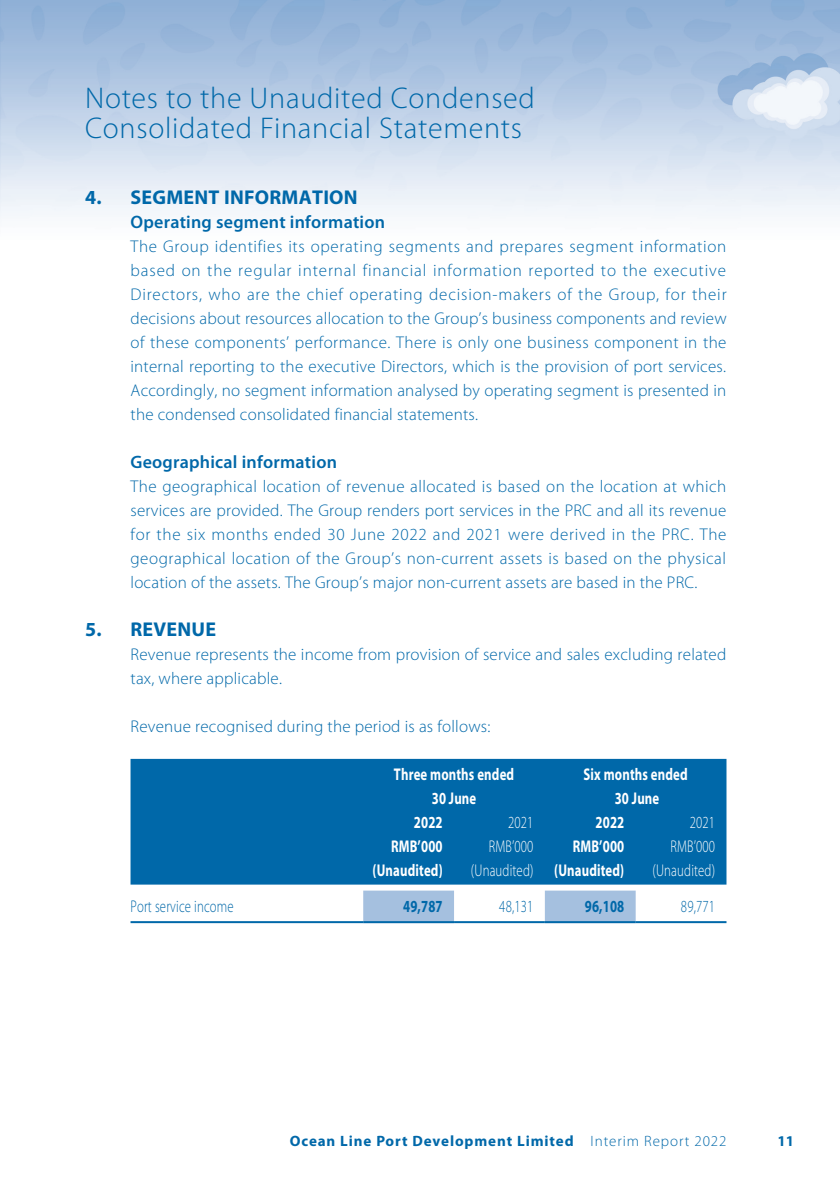
<style>
.page{position:relative;width:840px;height:1191px;background:#fff}
.page>*{position:absolute;margin:0;border:0;box-sizing:border-box;transform-origin:0 0}
.t1{font:300 30px/30px "Myriad Pro";letter-spacing:.025em;color:#0068a9}
._01_H1{font:700 20px "Myriad Pro";letter-spacing:.01em;color:#0068a9}
._02_H2{font:600 18px "Myriad Pro";letter-spacing:.01em;color:#0068a9}
._00_txt{font:300 17px/24px "Myriad Pro";letter-spacing:.015em;color:#0068a9;text-align:justify}
._50_Table_txt{font:700 17px "Myriad Pro";letter-spacing:.01em;color:#fff;scale:.75 1}
._50_Table_txt-2{font:300 17px "Myriad Pro";letter-spacing:.015em;color:#fff;scale:.75 1}
._50_Table_txt-3{font:300 17px "Myriad Pro";letter-spacing:.015em;color:#0068a9;scale:.75 1}
._50_Table_txt-4{font:700 17px "Myriad Pro";letter-spacing:.01em;color:#0068a9;scale:.75 1}
.t2{font:700 15px "Myriad Pro";letter-spacing:.06em;color:#0068a9}
.s1{font-weight:300}
</style>
<div class="page">
<img style="left:0;top:0;width:839px;height:924px">
<div style="left:130px;top:759px;width:596px;height:125px;background:#0068a9"></div>
<svg style="left:363px;top:890px;width:272px;height:31px"></svg>
<hr style="left:130px;top:921px;width:233px;height:2px;background:#0068a9">
<hr style="left:363px;top:921px;width:91px;height:2px;background:#0068a9">
<hr style="left:454px;top:921px;width:90px;height:2px;background:#0068a9">
<hr style="left:544px;top:921px;width:91px;height:2px;background:#0068a9">
<hr style="left:635px;top:921px;width:91px;height:2px;background:#0068a9">
<h1 class="t1" style="left:85px;top:82px;width:451px">Notes to the Unaudited Condensed<br>Consolidated Financial Statements</h1>
<p class="_01_H1" style="left:85px;top:184px;width:274px">4. SEGMENT INFORMATION</p>
<p class="_02_H2" style="left:130px;top:210px;width:256px">Operating segment information</p>
<p class="_00_txt" style="left:130px;top:234px;width:597px">The Group identifies its operating segments and prepares segment information based on the regular internal financial information reported to the executive Directors, who are the chief operating decision-makers of the Group, for their decisions about resources allocation to the Group’s business components and review of these components’ performance. There is only one business component in the internal reporting to the executive Directors, which is the provision of port services.<br>Accordingly, no segment information analysed by operating segment is presented in the condensed consolidated financial statements.</p>
<p class="_02_H2" style="left:130px;top:450px;width:208px">Geographical information</p>
<p class="_00_txt" style="left:130px;top:474px;width:597px">The geographical location of revenue allocated is based on the location at which services are provided. The Group renders port services in the PRC and all its revenue for the six months ended 30 June 2022 and 2021 were derived in the PRC. The geographical location of the Group’s non-current assets is based on the physical location of the assets. The Group’s major non-current assets are based in the PRC.</p>
<p class="_01_H1" style="left:85px;top:616px;width:132px">5. REVENUE</p>
<p class="_00_txt" style="left:130px;top:642px;width:597px">Revenue represents the income from provision of service and sales excluding related tax, where applicable.</p>
<p class="_00_txt" style="left:130px;top:714px;width:361px">Revenue recognised during the period is as follows:</p>
<p class="_50_Table_txt" style="left:393px;top:763px;width:162px">Three months ended</p>
<p class="_50_Table_txt" style="left:431px;top:787px;width:61px">30 June</p>
<p class="_50_Table_txt" style="left:583px;top:763px;width:140px">Six months ended</p>
<p class="_50_Table_txt" style="left:614px;top:787px;width:61px">30 June</p>
<p class="_50_Table_txt" style="left:413px;top:811px;width:40px">2022</p>
<p class="_50_Table_txt-2" style="left:508px;top:812px;width:35px">2021</p>
<p class="_50_Table_txt" style="left:595px;top:811px;width:40px">2022</p>
<p class="_50_Table_txt-2" style="left:689px;top:812px;width:35px">2021</p>
<p class="_50_Table_txt" style="left:391px;top:835px;width:70px">RMB’000</p>
<p class="_50_Table_txt-2" style="left:488px;top:836px;width:61px">RMB’000</p>
<p class="_50_Table_txt" style="left:572px;top:835px;width:70px">RMB’000</p>
<p class="_50_Table_txt-2" style="left:670px;top:836px;width:61px">RMB’000</p>
<p class="_50_Table_txt" style="left:372px;top:859px;width:95px">(Unaudited)</p>
<p class="_50_Table_txt-2" style="left:470px;top:860px;width:85px">(Unaudited)</p>
<p class="_50_Table_txt" style="left:554px;top:859px;width:95px">(Unaudited)</p>
<p class="_50_Table_txt-2" style="left:652px;top:860px;width:85px">(Unaudited)</p>
<p class="_50_Table_txt-3" style="left:130px;top:896px;width:139px">Port service income</p>
<p class="_50_Table_txt-4" style="left:403px;top:895px;width:54px">49,787</p>
<p class="_50_Table_txt-3" style="left:499px;top:896px;width:47px">48,131</p>
<p class="_50_Table_txt-4" style="left:584px;top:895px;width:54px">96,108</p>
<p class="_50_Table_txt-3" style="left:680px;top:896px;width:47px">89,771</p>
<p class="t2" style="left:289px;top:1131px;width:438px">Ocean Line Port Development Limited <span class="s1">Interim Report 2022</span></p>
<p class="t2" style="left:777px;top:1131px;width:18px">11</p>
</div>
